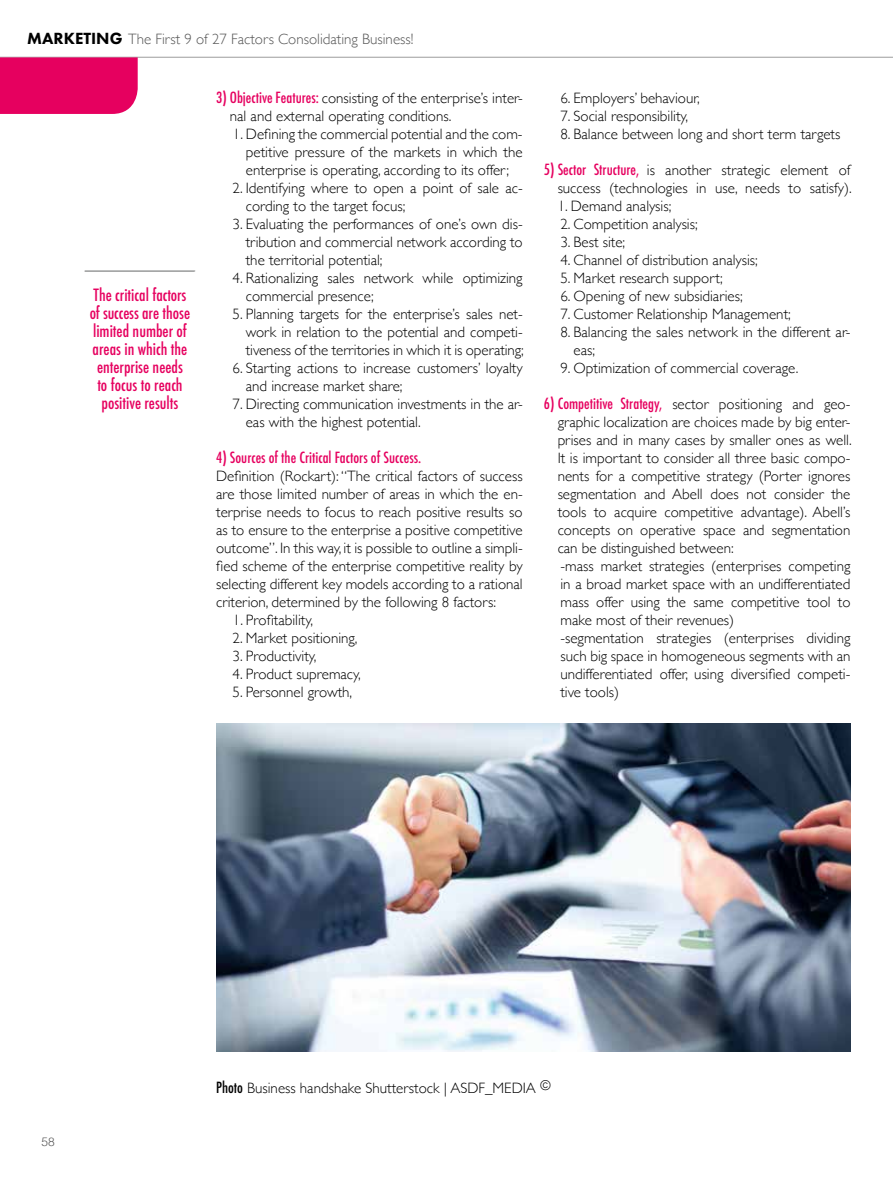
<style>
.page{position:relative;width:893px;height:1191px;background:#fff}
.page>*{position:absolute;margin:0;border:0;box-sizing:border-box;transform-origin:0 0}
.t1{font:500 condensed 16.5px/18px "Futura";color:#e6005f;text-align:center}
.t2{font:300 15px/18px "Gill Sans";color:#000}
.t3{font:300 15px "Gill Sans";color:#565656}
.t4{font:500 condensed 15px "Futura";color:#e6005f}
.t5{font:300 12px "Helvetica";color:#565656}
.s1{font-family:"Futura PT";font-weight:800;font-size:16.8px;color:#000}
.s2{font-family:"Futura";font-weight:500;font-stretch:condensed;color:#e6005f}
.s3{font-family:"Futura";font-weight:500;font-stretch:condensed}
</style>
<div class="page">
<hr style="left:0;top:57px;width:893px;height:1px;background:#9c9d9d">
<div style="left:0;top:57px;width:138px;height:57px;background:#e6005f"></div>
<img style="left:216px;top:723px;width:634px;height:328px">
<hr style="left:85px;top:271px;width:110px;height:1px;background:#9c9d9d">
<p class="t3" style="left:27px;top:27px;width:388px"><span class="s1">MARKETING</span> The First 9 of 27 Factors Consolidating Business!</p>
<p class="t1" style="left:90px;top:286px;width:102px">The critical factors of success are those limited number of areas in which the enterprise needs<br>to focus to reach positive results</p>
<p class="t2" style="left:230px;top:88px;width:294px;text-indent:-14px"><span class="s2">3) Objective Features:</span> consisting of the enterprise’s inter&shy;nal and external operating conditions.</p>
<p class="t2" style="left:246px;top:124px;width:278px;text-align:justify;text-indent:-13px">1. Defining the commercial potential and the com&shy;petitive pressure of the markets in which the enterprise is operating, according to its offer;</p>
<p class="t2" style="left:246px;top:178px;width:278px;text-indent:-13px">2. Identifying where to open a point of sale ac&shy;cording to the target focus;</p>
<p class="t2" style="left:246px;top:214px;width:278px;text-align:justify;text-indent:-13px">3. Evaluating the performances of one’s own dis&shy;tribution and commercial network according to the territorial potential;</p>
<p class="t2" style="left:246px;top:268px;width:278px;text-indent:-13px">4. Rationalizing sales network while optimizing commercial presence;</p>
<p class="t2" style="left:246px;top:304px;width:280px;text-align:justify;text-indent:-13px">5. Planning targets for the enterprise’s sales net&shy;work in relation to the potential and competi&shy;tiveness of the territories in which it is operating;</p>
<p class="t2" style="left:246px;top:358px;width:278px;text-indent:-13px">6. Starting actions to increase customers’ loyalty and increase market share;</p>
<p class="t2" style="left:246px;top:394px;width:278px;text-indent:-13px">7. Directing communication investments in the ar&shy;eas with the highest potential.</p>
<p class="t4" style="left:216px;top:448px;width:207px">4) Sources of the Critical Factors of Success.</p>
<p class="t2" style="left:216px;top:466px;width:308px;text-align:justify">Definition (Rockart): “The critical factors of success are those limited number of areas in which the en&shy;terprise needs to focus to reach positive results so as to ensure to the enterprise a positive competitive outcome”. In this way, it is possible to outline a simpli&shy;fied scheme of the enterprise competitive reality by selecting different key models according to a rational criterion, determined by the following 8 factors:</p>
<p class="t2" style="left:233px;top:610px;width:82px">1. Profitability,</p>
<p class="t2" style="left:233px;top:628px;width:126px">2. Market positioning,</p>
<p class="t2" style="left:233px;top:646px;width:85px">3. Productivity,</p>
<p class="t2" style="left:233px;top:664px;width:130px">4. Product supremacy,</p>
<p class="t2" style="left:233px;top:682px;width:121px">5. Personnel growth,</p>
<p class="t2" style="left:560px;top:88px;width:141px">6. Employers’ behaviour,</p>
<p class="t2" style="left:560px;top:106px;width:129px">7. Social responsibility,</p>
<p class="t2" style="left:560px;top:124px;width:281px">8. Balance between long and short term targets</p>
<p class="t2" style="left:544px;top:160px;width:309px;text-align:right"><span class="s2">5) Sector Structure,</span> is another strategic element of success (technologies in use, needs to satisfy).</p>
<p class="t2" style="left:558px;top:196px;width:115px">1. Demand analysis;</p>
<p class="t2" style="left:560px;top:214px;width:139px">2. Competition analysis;</p>
<p class="t2" style="left:560px;top:232px;width:66px">3. Best site;</p>
<p class="t2" style="left:560px;top:250px;width:199px">4. Channel of distribution analysis;</p>
<p class="t2" style="left:560px;top:268px;width:164px">5. Market research support;</p>
<p class="t2" style="left:560px;top:286px;width:184px">6. Opening of new subsidiaries;</p>
<p class="t2" style="left:560px;top:304px;width:232px">7. Customer Relationship Management;</p>
<p class="t2" style="left:574px;top:322px;width:278px;text-indent:-13px">8. Balancing the sales network in the different ar&shy;eas;</p>
<p class="t2" style="left:560px;top:358px;width:240px">9. Optimization of commercial coverage.</p>
<p class="t2" style="left:558px;top:394px;width:295px;text-indent:-14px"><span class="s2">6) Competitive Strategy,</span> sector positioning and geo&shy;graphic localization are choices made by big enter&shy;prises and in many cases by smaller ones as well.<br>It is important to consider all three basic compo&shy;nents for a competitive strategy (Porter ignores segmentation and Abell does not consider the tools to acquire competitive advantage). Abell’s concepts on operative space and segmentation can be distinguished between:<br>-mass market strategies (enterprises competing in a broad market space with an undifferentiated mass offer using the same competitive tool to make most of their revenues)<br>-segmentation strategies (enterprises dividing such big space in homogeneous segments with an undifferentiated offer, using diversified competi&shy;tive tools)</p>
<p class="t5" style="left:42px;top:1132px;width:15px">58</p>
<p class="t2" style="left:216px;top:1078px;width:336px"><span class="s3">Photo</span> Business handshake Shutterstock | ASDF_MEDIA <sup>©</sup></p>
</div>
